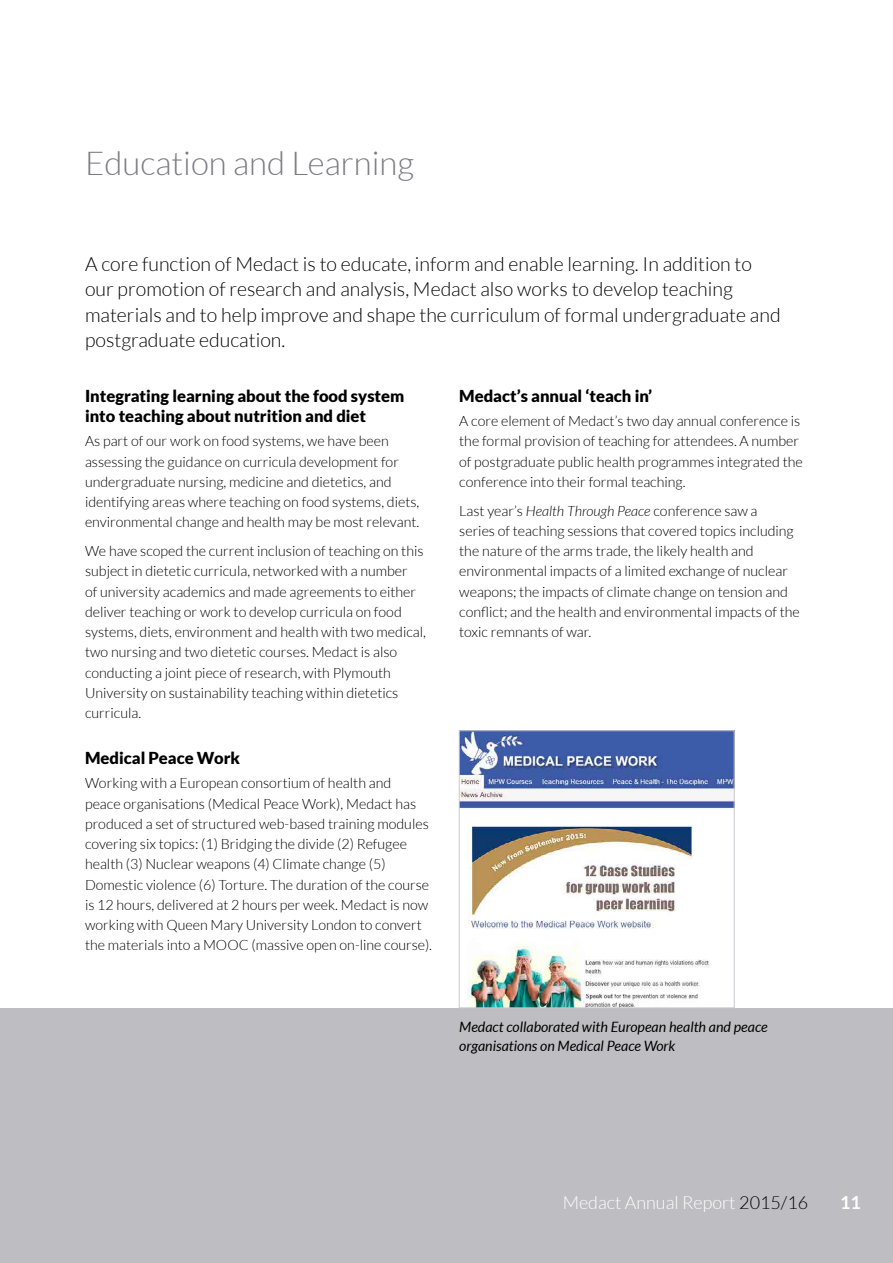
<style>
.page{position:relative;width:893px;height:1263px;background:#fff}
.page>*{position:absolute;margin:0;border:0;box-sizing:border-box;transform-origin:0 0}
.include_in_toc{font:300 33px "Lato";color:#7c7b81}
.intro_para{font:300 19.5px/25.5px "Lato";color:#000}
.t1{font:300 18px "Lato";color:#fff}
.t2{font:700 18px "Lato";color:#fff}
.Subhead{font:900 16.5px/20.2px "Lato";color:#000}
.body_text{font:300 14.25px/20.2px "Lato";color:#000}
.t3{font:italic 14.25px/18.8px "Lato";color:#000}
.s1{font-style:italic}
.s2{color:#000}
</style>
<div class="page">
<div style="left:0;top:1008px;width:893px;height:255px;background:#bebdc2"></div>
<img style="left:461px;top:732px;width:271px;height:274px">
<div style="left:459px;top:730px;width:275px;height:278px;border:1px solid #cbcacf"></div>
<p class="include_in_toc" style="left:85px;top:145px;width:330px">Education and Learning</p>
<p class="intro_para" style="left:85px;top:251px;width:697px">A core function of Medact is to educate, inform and enable learning. In addition to our promotion of research and analysis, Medact also works to develop teaching materials and to help improve and shape the curriculum of formal undergraduate and postgraduate education.</p>
<p class="Subhead" style="left:85px;top:385px;width:321px">Integrating learning about the food system into teaching about nutrition and diet</p>
<p class="body_text" style="left:85px;top:431px;width:336px">As part of our work on food systems, we have been assessing the guidance on curricula development for undergraduate nursing, medicine and dietetics, and identifying areas where teaching on food systems, diets, environmental change and health may be most relevant.</p>
<p class="body_text" style="left:85px;top:541px;width:342px">We have scoped the current inclusion of teaching on this subject in dietetic curricula, networked with a number<br>of university academics and made agreements to either deliver teaching or work to develop curricula on food systems, diets, environment and health with two medical, two nursing and two dietetic courses. Medact is also conducting a joint piece of research, with Plymouth University on sustainability teaching within dietetics curricula.</p>
<p class="Subhead" style="left:85px;top:747px;width:157px">Medical Peace Work</p>
<p class="body_text" style="left:85px;top:773px;width:349px">Working with a European consortium of health and<br>peace organisations (Medical Peace Work), Medact has produced a set of structured web-based training modules covering six topics: (1) Bridging the divide (2) Refugee health (3) Nuclear weapons (4) Climate change (5)<br>Domestic violence (6) Torture. The duration of the course is 12 hours, delivered at 2 hours per week. Medact is now working with Queen Mary University London to convert the materials into a MOOC (massive open on-line course).</p>
<p class="Subhead" style="left:459px;top:385px;width:194px">Medact’s annual ‘teach in’</p>
<p class="body_text" style="left:459px;top:411px;width:345px">A core element of Medact’s two day annual conference is the formal provision of teaching for attendees. A number of postgraduate public health programmes integrated the conference into their formal teaching.</p>
<p class="body_text" style="left:459px;top:500px;width:342px">Last year’s <span class="s1">Health Through Peace</span> conference saw a<br>series of teaching sessions that covered topics including the nature of the arms trade, the likely health and environmental impacts of a limited exchange of nuclear weapons; the impacts of climate change on tension and conflict; and the health and environmental impacts of the toxic remnants of war.</p>
<p class="t3" style="left:459px;top:1018px;width:310px">Medact collaborated with European health and peace organisations on Medical Peace Work</p>
<p class="t1" style="left:563px;top:1193px;width:247px">Medact Annual Report <span class="s2">2015/16</span></p>
<p class="t2" style="left:840px;top:1192px;width:22px">11</p>
</div>
